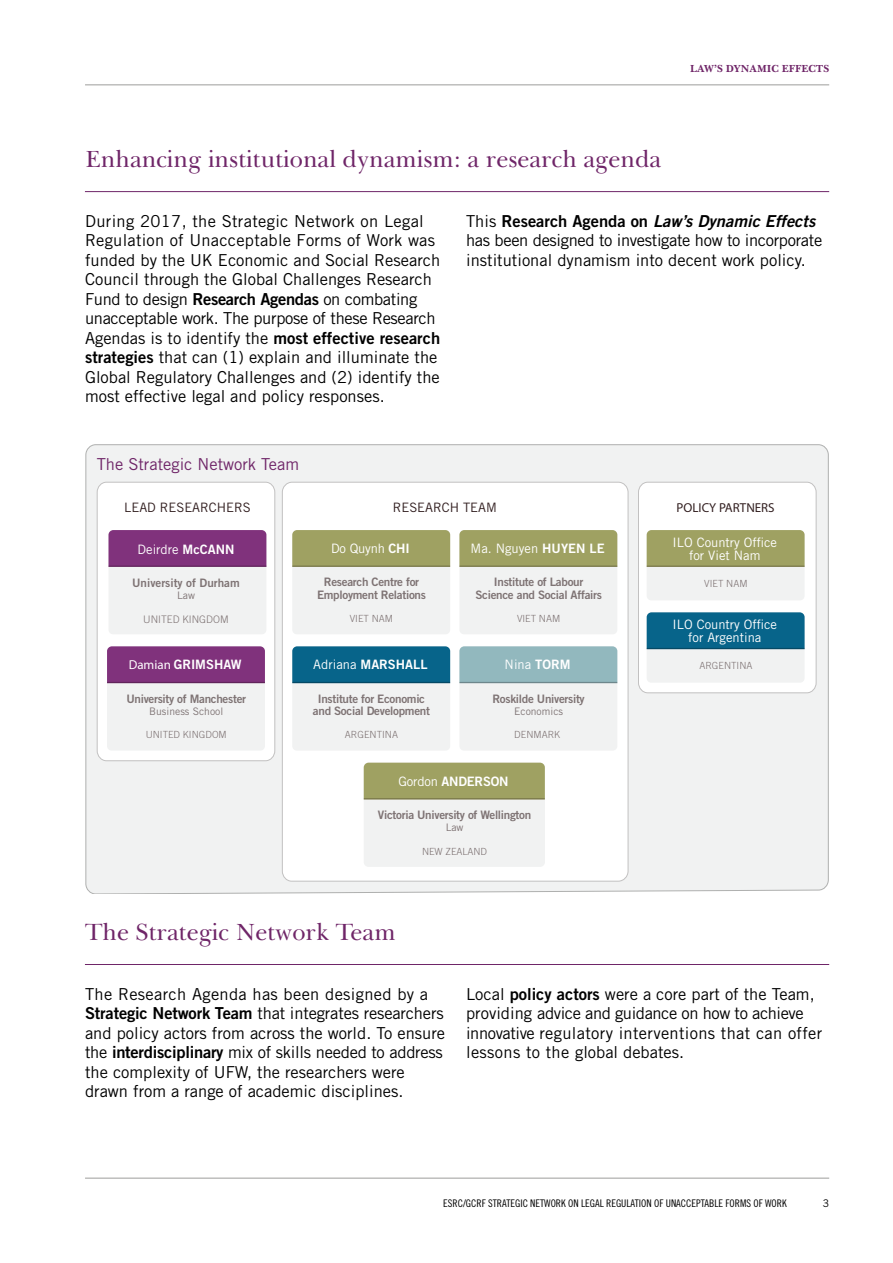
<style>
.page{position:relative;width:893px;height:1263px;background:#fff}
.page>*{position:absolute;margin:0;border:0;box-sizing:border-box;transform-origin:0 0}
.t1{font:24px "Baskerville BT";color:#6f2568}
.t2{font:16.5px/19.5px "Trade Gothic LT Std";color:#000}
.t3{font:16.5px/19.5px "Trade Gothic LT Std";letter-spacing:-.02em;color:#000}
.t4{font:16.5px "Trade Gothic LT Std Bd 2 Obl";color:#000}
.t5{font:16.5px "Trade Gothic LT Std";color:#6f2568}
.t6{font:12.9px/12.9px "Trade Gothic LT Std";color:#fff;text-align:center}
.t7{font:12.9px "Trade Gothic LT Std Bd 2";color:#fff}
.t8{font:12.9px "Trade Gothic LT Std";color:#321f20}
.t9{font:12.9px "Myriad Pro";color:#321f20}
.t10{font:11.7px/12.5px "Trade Gothic LT Std Bd 2";letter-spacing:-.025em;color:rgb(50 31 32/.6);text-align:center}
.t11{font:11.7px "Trade Gothic LT Std Bd 2";color:rgb(50 31 32/.6)}
.t12{font:10.5px "Trade Gothic LT Std Cn 18";color:#000}
.t13{font:700 10.5px "Baskerville BT";color:#6f2568}
.t14{font:10.5px "Trade Gothic LT Std";color:#000}
.t15{font:10.35px "Trade Gothic LT Std";color:rgb(50 31 32/.6)}
.t16{font:300 10.35px "Trade Gothic LT Std";color:rgb(50 31 32/.6)}
.t17{font:300 9.9px "Trade Gothic LT Std";color:rgb(50 31 32/.6)}
.s1{font-family:"Trade Gothic LT Std Bd 2"}
.s2{font-family:"Trade Gothic LT Std"}
.s3{font-family:"Myriad Pro"}
</style>
<div class="page">
<hr style="left:85px;top:1178px;width:744px;height:1px;background:#9d9d9c">
<hr style="left:85px;top:85px;width:744px;height:1px;background:#9d9d9c">
<div style="left:85px;top:444px;width:744px;height:450px;background:#f1f2f2"></div>
<div style="left:97px;top:482px;width:178px;height:279px;background:#fff;border-radius:10px"></div>
<div style="left:97px;top:482px;width:178px;height:279px;border:1px solid #c2c1c1;border-radius:10px"></div>
<div style="left:638px;top:482px;width:178px;height:211px;background:#fff;border-radius:10px"></div>
<div style="left:638px;top:482px;width:178px;height:211px;border:1px solid #c2c1c1;border-radius:10px"></div>
<div style="left:282px;top:482px;width:346px;height:399px;background:#fff;border-radius:10px"></div>
<div style="left:282px;top:482px;width:346px;height:399px;border:1px solid #c2c1c1;border-radius:10px"></div>
<div style="left:109px;top:530px;width:157px;height:104px;background:#f1f2f2;border-radius:5px"></div>
<div style="left:109px;top:530px;width:157px;height:36px;background:#80327c"></div>
<div style="left:292px;top:530px;width:158px;height:104px;background:#f1f2f2;border-radius:5px"></div>
<div style="left:292px;top:530px;width:158px;height:36px;background:#9fa162"></div>
<hr style="left:109px;top:566px;width:157px;height:1px;background:#321f20">
<hr style="left:292px;top:566px;width:158px;height:1px;background:#321f20">
<div style="left:459px;top:530px;width:158px;height:104px;background:#f1f2f2;border-radius:5px"></div>
<div style="left:459px;top:530px;width:158px;height:36px;background:#9fa162"></div>
<hr style="left:459px;top:566px;width:158px;height:1px;background:#321f20">
<div style="left:364px;top:763px;width:181px;height:104px;background:#f1f2f2;border-radius:5px"></div>
<div style="left:364px;top:763px;width:181px;height:35px;background:#9fa162"></div>
<hr style="left:364px;top:798px;width:181px;height:1px;background:#321f20">
<div style="left:292px;top:646px;width:158px;height:105px;background:#f1f2f2;border-radius:5px"></div>
<div style="left:292px;top:646px;width:158px;height:36px;background:#07648a"></div>
<hr style="left:292px;top:682px;width:158px;height:1px;background:#321f20">
<div style="left:459px;top:646px;width:158px;height:105px;background:#f1f2f2;border-radius:5px"></div>
<div style="left:459px;top:646px;width:158px;height:36px;background:#92b8be"></div>
<hr style="left:459px;top:682px;width:158px;height:1px;background:#321f20">
<div style="left:107px;top:646px;width:158px;height:105px;background:#f1f2f2;border-radius:5px"></div>
<div style="left:107px;top:646px;width:158px;height:36px;background:#80327c"></div>
<hr style="left:107px;top:682px;width:158px;height:1px;background:#321f20">
<div style="left:647px;top:530px;width:158px;height:70px;background:#f1f2f2;border-radius:5px"></div>
<div style="left:647px;top:530px;width:158px;height:36px;background:#9fa162"></div>
<hr style="left:647px;top:566px;width:158px;height:1px;background:#321f20">
<div style="left:647px;top:612px;width:158px;height:71px;background:#f1f2f2;border-radius:5px"></div>
<div style="left:647px;top:612px;width:158px;height:36px;background:#07648a"></div>
<hr style="left:647px;top:648px;width:158px;height:1px;background:#321f20">
<hr style="left:85px;top:191px;width:744px;height:1px;background:#6f2568">
<hr style="left:85px;top:964px;width:744px;height:1px;background:#6f2568">
<p class="t13" style="left:690px;top:62px;width:140px">LAW’S DYNAMIC EFFECTS</p>
<h1 class="t1" style="left:85px;top:144px;width:578px">Enhancing institutional dynamism: a research agenda</h1>
<p class="t2" style="left:85px;top:211px;width:357px">During 2017, the Strategic Network on Legal Regulation of Unacceptable Forms of Work was funded by the UK Economic and Social Research Council through the Global Challenges Research Fund to design <span class="s1">Research Agendas</span> on combating unacceptable work. The purpose of these Research Agendas is to identify the <span class="s1">most effective research strategies</span> that can (1) explain and illuminate the Global Regulatory Challenges and (2) identify the most effective legal and policy responses.</p>
<p class="t4" style="left:466px;top:211px;width:351px"><span class="s2">This</span> <span class="s1">Research Agenda on</span> Law’s Dynamic Effects</p>
<p class="t3" style="left:466px;top:230px;width:358px">has been designed to investigate how to incorporate institutional dynamism into decent work policy.</p>
<p class="t5" style="left:97px;top:454px;width:204px">The Strategic Network Team</p>
<p class="t8" style="left:124px;top:499px;width:128px">LEAD RESEARCHERS</p>
<p class="t8" style="left:393px;top:499px;width:106px">RESEARCH TEAM</p>
<p class="t9" style="left:677px;top:499px;width:99px">POLICY PARTNERS</p>
<p class="t6" style="left:138px;top:542px;width:98px">Deirdre <span class="s1">McCANN</span></p>
<p class="t6" style="left:331px;top:542px;width:80px">Do Quynh <span class="s1">CHI</span></p>
<p class="t6" style="left:471px;top:542px;width:135px">Ma. Nguyen <span class="s1">HUYEN LE</span></p>
<p class="t6" style="left:673px;top:536px;width:106px">ILO Country Office for Viet Nam</p>
<p class="t11" style="left:132px;top:575px;width:109px">University of Durham</p>
<p class="t15" style="left:177px;top:589px;width:19px">Law</p>
<p class="t16" style="left:143px;top:613px;width:87px">UNITED KINGDOM</p>
<p class="t10" style="left:317px;top:576px;width:110px">Research Centre for<br>Employment Relations</p>
<p class="t17" style="left:350px;top:613px;width:45px">VIET NAM</p>
<p class="t10" style="left:475px;top:576px;width:128px">Institute of Labour<br>Science and Social Affairs</p>
<p class="t17" style="left:517px;top:613px;width:45px">VIET NAM</p>
<p class="t17" style="left:704px;top:578px;width:45px">VIET NAM</p>
<p class="t6" style="left:673px;top:618px;width:106px">ILO Country Office for Argentina</p>
<p class="t7" style="left:129px;top:657px;width:114px"><span class="s3">Damian</span> GRIMSHAW</p>
<p class="t7" style="left:313px;top:657px;width:116px"><span class="s2">Adriana</span> MARSHALL</p>
<p class="t6" style="left:505px;top:658px;width:67px">Nina <span class="s1">TORM</span></p>
<p class="t17" style="left:699px;top:660px;width:55px">ARGENTINA</p>
<p class="t10" style="left:126px;top:692px;width:121px">University of Manchester</p>
<p class="t15" style="left:149px;top:705px;width:76px">Business School</p>
<p class="t17" style="left:146px;top:729px;width:83px">UNITED KINGDOM</p>
<p class="t10" style="left:313px;top:692px;width:119px">Institute for Economic and Social Development</p>
<p class="t17" style="left:345px;top:729px;width:55px">ARGENTINA</p>
<p class="t10" style="left:492px;top:692px;width:94px">Roskilde University</p>
<p class="t15" style="left:514px;top:705px;width:50px">Economics</p>
<p class="t17" style="left:514px;top:729px;width:48px">DENMARK</p>
<p class="t7" style="left:398px;top:773px;width:112px"><span class="s2">Gordon</span> ANDERSON</p>
<p class="t10" style="left:378px;top:808px;width:155px">Victoria University of Wellington</p>
<p class="t15" style="left:446px;top:821px;width:19px">Law</p>
<p class="t17" style="left:422px;top:845px;width:67px">NEW ZEALAND</p>
<h1 class="t1" style="left:85px;top:917px;width:312px">The Strategic Network Team</h1>
<p class="t2" style="left:85px;top:984px;width:362px">The Research Agenda has been designed by a <span class="s1">Strategic Network Team</span> that integrates researchers and policy actors from across the world. To ensure the <span class="s1">interdisciplinary</span> mix of skills needed to address the complexity of UFW, the researchers were drawn from a range of academic disciplines.</p>
<p class="t2" style="left:466px;top:984px;width:358px">Local <span class="s1">policy actors</span> were a core part of the Team, providing advice and guidance on how to achieve innovative regulatory interventions that can offer lessons to the global debates.</p>
<p class="t12" style="left:443px;top:1197px;width:345px">ESRC/GCRF STRATEGIC NETWORK ON LEGAL REGULATION OF UNACCEPTABLE FORMS OF WORK</p>
<p class="t14" style="left:823px;top:1197px;width:8px">3</p>
</div>
